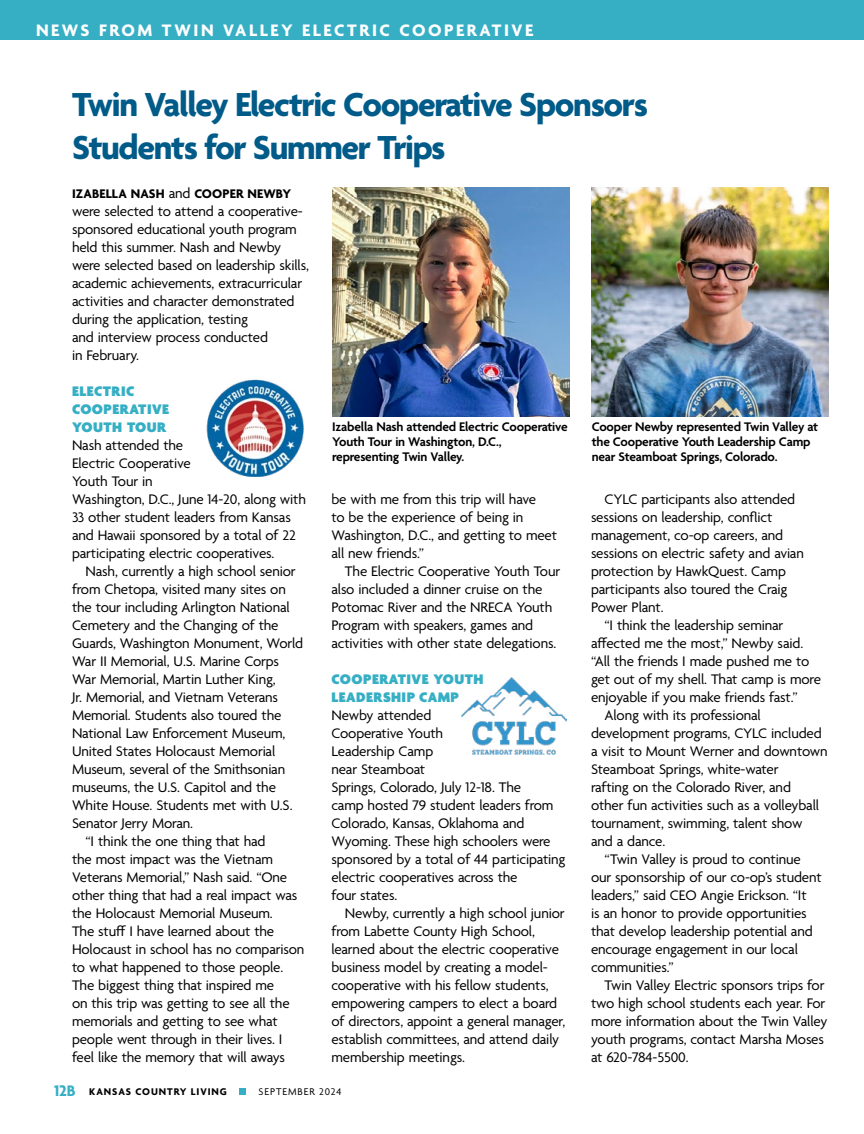
<style>
.page{position:relative;width:864px;height:1134px;background:#fff}
.page>*{position:absolute;margin:0;border:0;box-sizing:border-box;transform-origin:0 0}
.t1{font:700 36px/43.2px "Agenda";letter-spacing:-.035em;color:#005b89}
.t2{font:700 18px "Agenda";letter-spacing:.14em;color:#fff}
.t3{font:15px/18px "Agenda";letter-spacing:-.01em;color:#000}
.t4{font:900 15px/18px "Agenda";letter-spacing:.03em;color:#36afc5}
.t5{font:600 13.5px/15px "Agenda";letter-spacing:-.015em;color:#000}
.t6{font:700 13.5px "Agenda";letter-spacing:.01em;color:#000}
.t7{font:700 10.5px "Agenda";letter-spacing:.09em;color:#000}
.t8{font:10.5px "Agenda";letter-spacing:.09em;color:#000}
.s1{font-weight:400;font-size:15px}
.s2{font-size:16.5px;color:#36afc5}
</style>
<div class="page">
<img style="left:206px;top:379px;width:98px;height:97px">
<img style="left:461px;top:677px;width:106px;height:78px">
<img style="left:332px;top:187px;width:237px;height:230px">
<img style="left:592px;top:187px;width:237px;height:230px">
<div style="left:239px;top:1088px;width:7px;height:7px;background:#36afc5"></div>
<div style="left:0;top:0;width:864px;height:40px;background:#36afc5"></div>
<p class="t2" style="left:36px;top:21px;width:499px">NEWS FROM TWIN VALLEY ELECTRIC COOPERATIVE</p>
<h1 class="t1" style="left:72px;top:85px;width:578px">Twin Valley Electric Cooperative Sponsors<br>Students for Summer Trips</h1>
<p class="t6" style="left:72px;top:186px;width:221px">IZABELLA NASH <span class="s1">and</span> COOPER NEWBY</p>
<p class="t3" style="left:72px;top:203px;width:238px">were selected to attend a cooperative&shy;sponsored educational youth program held this summer. Nash and Newby were selected based on leadership skills, academic achievements, extracurricular activities and character demonstrated during the application, testing<br>and interview process conducted<br>in February.</p>
<p class="t4" style="left:72px;top:383px;width:99px">ELECTRIC<br>COOPERATIVE<br>YOUTH TOUR</p>
<p class="t3" style="left:72px;top:437px;width:235px">Nash attended the<br>Electric Cooperative<br>Youth Tour in<br>Washington, D.C., June 14-20, along with<br>33 other student leaders from Kansas and Hawaii sponsored by a total of 22 participating electric cooperatives.</p>
<p class="t3" style="left:86px;top:563px;width:212px">Nash, currently a high school senior</p>
<p class="t3" style="left:72px;top:581px;width:215px">from Chetopa, visited many sites on</p>
<p class="t3" style="left:72px;top:599px;width:219px">the tour including Arlington National</p>
<p class="t3" style="left:72px;top:617px;width:208px">Cemetery and the Changing of the</p>
<p class="t3" style="left:72px;top:635px;width:233px">Guards, Washington Monument, World</p>
<p class="t3" style="left:72px;top:653px;width:209px">War II Memorial, U.S. Marine Corps</p>
<p class="t3" style="left:72px;top:671px;width:205px">War Memorial, Martin Luther King,</p>
<p class="t3" style="left:72px;top:689px;width:208px">Jr. Memorial, and Vietnam Veterans</p>
<p class="t3" style="left:72px;top:707px;width:211px">Memorial. Students also toured the</p>
<p class="t3" style="left:72px;top:725px;width:215px">National Law Enforcement Museum,</p>
<p class="t3" style="left:72px;top:743px;width:205px">United States Holocaust Memorial</p>
<p class="t3" style="left:72px;top:761px;width:215px">Museum, several of the Smithsonian</p>
<p class="t3" style="left:72px;top:779px;width:206px">museums, the U.S. Capitol and the</p>
<p class="t3" style="left:72px;top:797px;width:222px">White House. Students met with U.S.</p>
<p class="t3" style="left:72px;top:815px;width:123px">Senator Jerry Moran.</p>
<p class="t3" style="left:86px;top:833px;width:181px">“I think the one thing that had</p>
<p class="t3" style="left:72px;top:851px;width:203px">the most impact was the Vietnam</p>
<p class="t3" style="left:72px;top:869px;width:217px">Veterans Memorial,” Nash said. “One</p>
<p class="t3" style="left:72px;top:887px;width:227px">other thing that had a real impact was</p>
<p class="t3" style="left:72px;top:905px;width:202px">the Holocaust Memorial Museum.</p>
<p class="t3" style="left:72px;top:923px;width:204px">The stuff I have learned about the</p>
<p class="t3" style="left:72px;top:941px;width:234px">Holocaust in school has no comparison</p>
<p class="t3" style="left:72px;top:959px;width:213px">to what happened to those people.</p>
<p class="t3" style="left:72px;top:977px;width:204px">The biggest thing that inspired me</p>
<p class="t3" style="left:72px;top:995px;width:219px">on this trip was getting to see all the</p>
<p class="t3" style="left:72px;top:1013px;width:207px">memorials and getting to see what</p>
<p class="t3" style="left:72px;top:1031px;width:212px">people went through in their lives. I</p>
<p class="t3" style="left:72px;top:1049px;width:214px">feel like the memory that will aways</p>
<p class="t5" style="left:332px;top:420px;width:237px">Izabella Nash attended Electric Cooperative<br>Youth Tour in Washington, D.C., representing Twin Valley.</p>
<p class="t5" style="left:592px;top:420px;width:228px">Cooper Newby represented Twin Valley at the Cooperative Youth Leadership Camp near Steamboat Springs, Colorado.</p>
<p class="t3" style="left:332px;top:491px;width:227px">be with me from this trip will have<br>to be the experience of being in<br>Washington, D.C., and getting to meet all new friends.”</p>
<p class="t3" style="left:332px;top:563px;width:230px;text-indent:13px">The Electric Cooperative Youth Tour also included a dinner cruise on the Potomac River and the NRECA Youth Program with speakers, games and activities with other state delegations.</p>
<p class="t4" style="left:332px;top:671px;width:154px">COOPERATIVE YOUTH<br>LEADERSHIP CAMP</p>
<p class="t3" style="left:332px;top:707px;width:235px">Newby attended<br>Cooperative Youth<br>Leadership Camp<br>near Steamboat<br>Springs, Colorado, July 12-18. The<br>camp hosted 79 student leaders from<br>Colorado, Kansas, Oklahoma and<br>Wyoming. These high schoolers were sponsored by a total of 44 participating electric cooperatives across the<br>four states.</p>
<p class="t3" style="left:332px;top:905px;width:235px;text-indent:13px">Newby, currently a high school junior from Labette County High School, learned about the electric cooperative business model by creating a model&shy;cooperative with his fellow students, empowering campers to elect a board of directors, appoint a general manager, establish committees, and attend daily membership meetings.</p>
<p class="t3" style="left:591px;top:491px;width:214px;text-indent:14px">CYLC participants also attended sessions on leadership, conflict management, co-op careers, and sessions on electric safety and avian protection by HawkQuest. Camp participants also toured the Craig<br>Power Plant.</p>
<p class="t3" style="left:604px;top:617px;width:180px">“I think the leadership seminar</p>
<p class="t3" style="left:591px;top:635px;width:214px">affected me the most,” Newby said.</p>
<p class="t3" style="left:591px;top:653px;width:220px">“All the friends I made pushed me to</p>
<p class="t3" style="left:591px;top:671px;width:232px">get out of my shell. That camp is more</p>
<p class="t3" style="left:591px;top:689px;width:208px">enjoyable if you make friends fast.”</p>
<p class="t3" style="left:604px;top:707px;width:158px">Along with its professional</p>
<p class="t3" style="left:591px;top:725px;width:232px">development programs, CYLC included</p>
<p class="t3" style="left:591px;top:743px;width:238px">a visit to Mount Werner and downtown</p>
<p class="t3" style="left:591px;top:761px;width:189px">Steamboat Springs, white-water</p>
<p class="t3" style="left:591px;top:779px;width:202px">rafting on the Colorado River, and</p>
<p class="t3" style="left:591px;top:797px;width:230px">other fun activities such as a volleyball</p>
<p class="t3" style="left:591px;top:815px;width:213px">tournament, swimming, talent show</p>
<p class="t3" style="left:591px;top:833px;width:76px">and a dance.</p>
<p class="t3" style="left:604px;top:851px;width:198px">“Twin Valley is proud to continue</p>
<p class="t3" style="left:591px;top:869px;width:232px">our sponsorship of our co-op’s student</p>
<p class="t3" style="left:591px;top:887px;width:217px">leaders,” said CEO Angie Erickson. “It</p>
<p class="t3" style="left:591px;top:905px;width:217px">is an honor to provide opportunities</p>
<p class="t3" style="left:591px;top:923px;width:223px">that develop leadership potential and</p>
<p class="t3" style="left:591px;top:941px;width:209px">encourage engagement in our local</p>
<p class="t3" style="left:591px;top:959px;width:84px">communities.”</p>
<p class="t3" style="left:604px;top:977px;width:222px">Twin Valley Electric sponsors trips for</p>
<p class="t3" style="left:591px;top:995px;width:236px">two high school students each year. For</p>
<p class="t3" style="left:591px;top:1013px;width:238px">more information about the Twin Valley</p>
<p class="t3" style="left:591px;top:1031px;width:234px">youth programs, contact Marsha Moses</p>
<p class="t3" style="left:591px;top:1049px;width:99px">at 620-784-5500.</p>
<p class="t7" style="left:54px;top:1086px;width:174px"><span class="s2">12B</span> KANSAS COUNTRY LIVING</p>
<p class="t8" style="left:258px;top:1086px;width:85px">SEPTEMBER 2024</p>
</div>
